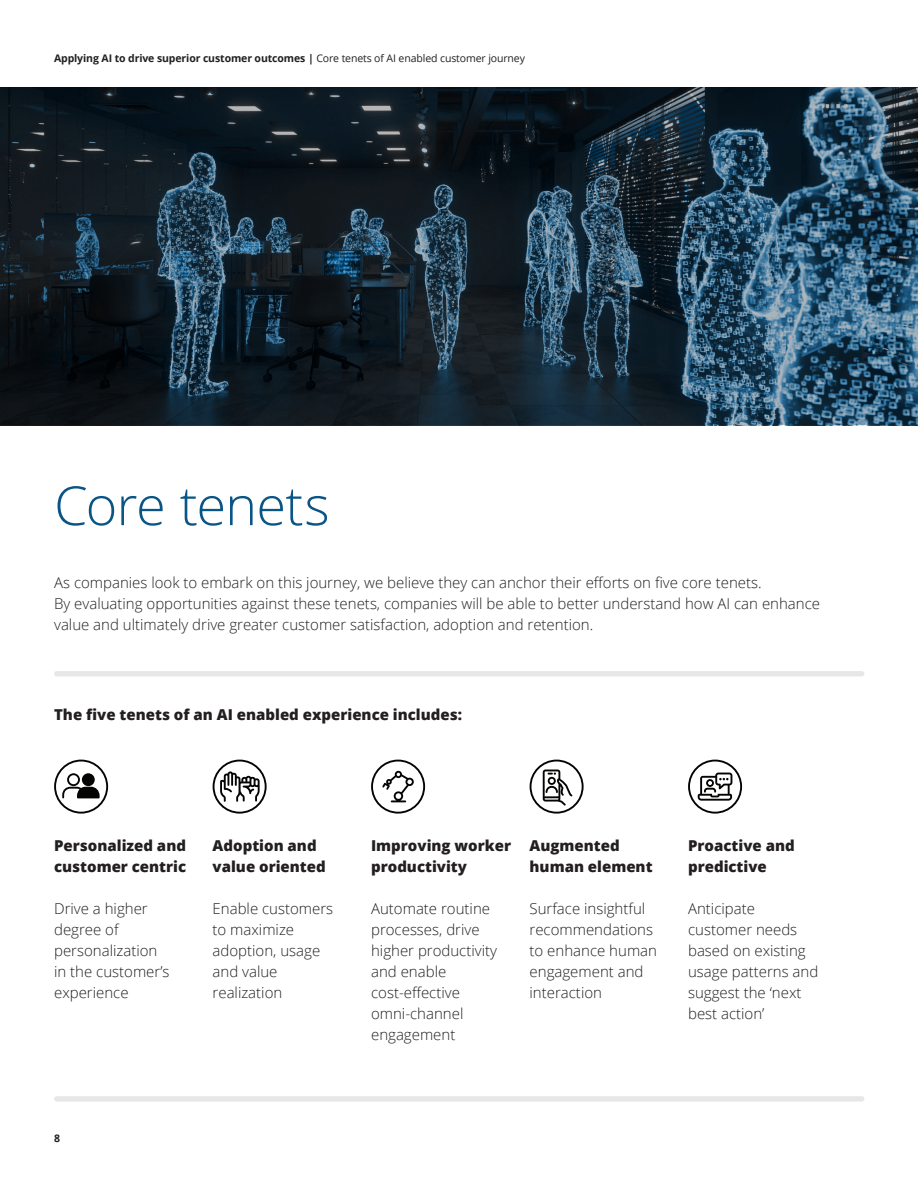
<style>
.page{position:relative;width:918px;height:1188px;background:#fff}
.page>*{position:absolute;margin:0;border:0;box-sizing:border-box;transform-origin:0 0}
.t1{font:300 54px "Open Sans";letter-spacing:-.015em;color:#0a5586}
.t2{font:300 15px/21px "Open Sans";color:#231f20}
.t3{font:800 15px/21px "Open Sans";color:#231f20}
.Brochure_title___Left_pg__folio_7_9_5pt{font:700 10.5px "Open Sans";letter-spacing:-.01em;color:#231f20}
.s1{font-weight:400}
</style>
<div class="page">
<svg style="left:530px;top:760px;width:54px;height:54px"></svg>
<svg style="left:54px;top:760px;width:54px;height:54px"></svg>
<div style="left:82px;top:773px;width:13px;height:13px;background:#040503;border-radius:50%"></div>
<svg style="left:371px;top:760px;width:54px;height:54px"></svg>
<svg style="left:688px;top:760px;width:54px;height:54px"></svg>
<svg style="left:213px;top:760px;width:54px;height:54px"></svg>
<div style="left:54px;top:1096px;width:810px;height:6px;background:#e7e7e6;border-radius:3px"></div>
<div style="left:54px;top:671px;width:810px;height:5px;background:#e7e7e6;border-radius:3px"></div>
<svg style="left:0;top:87px;width:918px;height:339px;background:#1b2f3d"></svg>
<p class="Brochure_title___Left_pg__folio_7_9_5pt" style="left:54px;top:51px;width:473px">Applying AI to drive superior customer outcomes | <span class="s1">Core tenets of AI enabled customer journey</span></p>
<p class="t1" style="left:54px;top:469px;width:277px">Core tenets</p>
<p class="t2" style="left:54px;top:572px;width:767px">As companies look to embark on this journey, we believe they can anchor their efforts on five core tenets.<br>By evaluating opportunities against these tenets, companies will be able to better understand how AI can enhance value and ultimately drive greater customer satisfaction, adoption and retention.</p>
<p class="t3" style="left:54px;top:703px;width:409px">The five tenets of an AI enabled experience includes:</p>
<p class="t3" style="left:54px;top:834px;width:134px">Personalized and customer centric</p>
<p class="t2" style="left:54px;top:897px;width:117px">Drive a higher degree of personalization in the customer’s experience</p>
<p class="t3" style="left:213px;top:834px;width:115px">Adoption and value oriented</p>
<p class="t2" style="left:213px;top:897px;width:122px">Enable customers to maximize adoption, usage and value realization</p>
<p class="Brochure_title___Left_pg__folio_7_9_5pt" style="left:54px;top:1131px;width:7px">8</p>
<p class="t3" style="left:371px;top:834px;width:141px">Improving worker productivity</p>
<p class="t2" style="left:371px;top:897px;width:127px">Automate routine processes, drive higher productivity and enable cost-effective omni-channel engagement</p>
<p class="t3" style="left:530px;top:834px;width:124px">Augmented human element</p>
<p class="t2" style="left:530px;top:897px;width:129px">Surface insightful recommendations to enhance human engagement and interaction</p>
<p class="t3" style="left:688px;top:834px;width:108px">Proactive and predictive</p>
<p class="t2" style="left:688px;top:897px;width:132px">Anticipate customer needs based on existing usage patterns and suggest the ‘next best action’</p>
</div>
